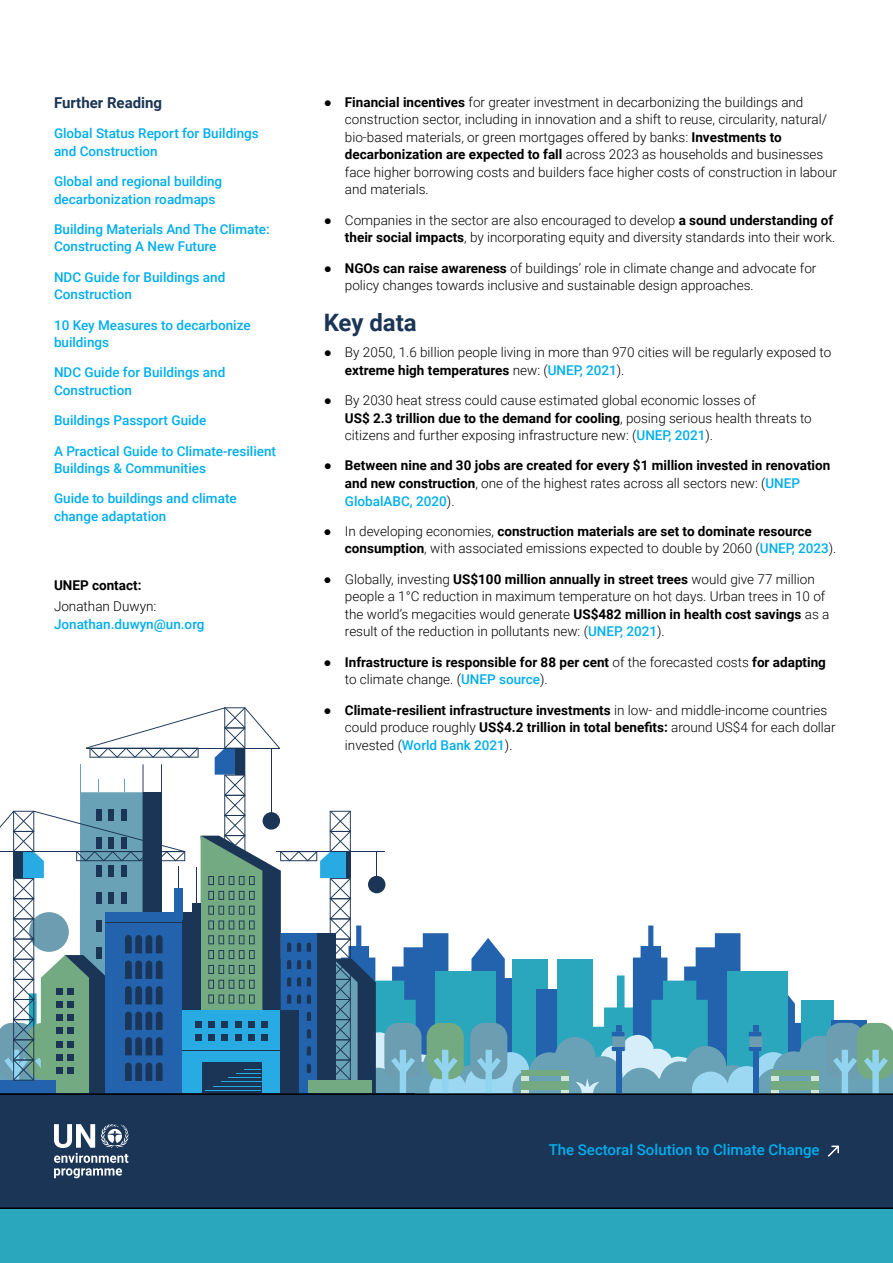
<style>
.page{position:relative;width:893px;height:1263px;background:#fff}
.page>*{position:absolute;margin:0;border:0;box-sizing:border-box;transform-origin:0 0}
.t1{font:700 24px "Roboto";color:#1b3556}
.t2{font:500 15px "Roboto";color:#00aeef}
.t3{font:700 15px "Roboto";color:#1b3556}
.t4{font:300 13.5px/17.5px "Roboto";color:#000}
.t5{font:500 13.5px/17.5px "Roboto";color:#00aeef}
.t6{font:700 13.5px/17.5px "Roboto";color:#000}
.s1{font-family:"Arial";font-weight:400}
.s2{font-weight:700}
.s3{font-weight:500;color:#00aeef}
.s4{font-weight:300}
</style>
<div class="page">
<div style="left:0;top:1094px;width:893px;height:169px;background:#2aa7bc"></div>
<div style="left:0;top:1178px;width:893px;height:31px;background:#1b3556"></div>
<svg style="left:0;top:707px;width:893px;height:471px"></svg>
<p class="t3" style="left:54px;top:92px;width:110px">Further Reading</p>
<p class="t5" style="left:54px;top:124px;width:206px">Global Status Report for Buildings and Construction</p>
<p class="t5" style="left:54px;top:172px;width:170px">Global and regional building decarbonization roadmaps</p>
<p class="t5" style="left:54px;top:220px;width:217px">Building Materials And The Climate:<br>Constructing A New Future</p>
<p class="t5" style="left:54px;top:268px;width:173px">NDC Guide for Buildings and<br>Construction</p>
<p class="t5" style="left:54px;top:315px;width:198px">10 Key Measures to decarbonize buildings</p>
<p class="t5" style="left:54px;top:363px;width:173px">NDC Guide for Buildings and<br>Construction</p>
<p class="t5" style="left:54px;top:411px;width:154px">Buildings Passport Guide</p>
<p class="t5" style="left:54px;top:441px;width:224px">A Practical Guide to Climate-resilient<br>Buildings &amp; Communities</p>
<p class="t5" style="left:54px;top:489px;width:184px">Guide to buildings and climate change adaptation</p>
<p class="t6" style="left:54px;top:575px;width:89px">UNEP contact:</p>
<p class="t4" style="left:54px;top:597px;width:104px">Jonathan Duwyn:</p>
<p class="t5" style="left:54px;top:615px;width:152px">Jonathan.duwyn@un.org</p>
<p class="t4" style="left:345px;top:93px;width:493px;text-indent:-21px"><span class="s1">●</span> <span class="s2">Financial incentives</span> for greater investment in decarbonizing the buildings and construction sector, including in innovation and a shift to reuse, circularity, natural/ bio-based materials, or green mortgages offered by banks: <span class="s2">Investments to decarbonization are expected to fall</span> across 2023 as households and businesses face higher borrowing costs and builders face higher costs of construction in labour and materials.</p>
<p class="t4" style="left:324px;top:211px;width:513px;text-align:right"><span class="s1">●</span> Companies in the sector are also encouraged to develop <span class="s2">a sound understanding of their social impacts</span>, by incorporating equity and diversity standards into their work.</p>
<p class="t4" style="left:345px;top:259px;width:473px;text-indent:-21px"><span class="s1">●</span> <span class="s2">NGOs can raise awareness</span> of buildings’ role in climate change and advocate for policy changes towards inclusive and sustainable design approaches.</p>
<h1 class="t1" style="left:324px;top:306px;width:95px">Key data</h1>
<p class="t4" style="left:345px;top:343px;width:488px;text-indent:-21px"><span class="s1">●</span> By 2050, 1.6 billion people living in more than 970 cities will be regularly exposed to <span class="s2">extreme high temperatures</span> new: (<span class="s3">UNEP, 2021</span>).</p>
<p class="t4" style="left:345px;top:391px;width:468px;text-indent:-21px"><span class="s1">●</span> By 2030 heat stress could cause estimated global economic losses of<br><span class="s2">US$ 2.3 trillion due to the demand for cooling</span>, posing serious health threats to citizens and further exposing infrastructure new: (<span class="s3">UNEP, 2021</span>).</p>
<p class="t6" style="left:345px;top:456px;width:487px;text-indent:-21px"><span class="s1">●</span> Between nine and 30 jobs are created for every $1 million invested in renovation and new construction<span class="s4">, one of the highest rates across all sectors new: (</span><span class="s3">UNEP<br>GlobalABC, 2020</span><span class="s4">).</span></p>
<p class="t4" style="left:345px;top:522px;width:493px;text-indent:-21px"><span class="s1">●</span> In developing economies, <span class="s2">construction materials are set to dominate resource consumption</span>, with associated emissions expected to double by 2060 (<span class="s3">UNEP, 2023</span>).</p>
<p class="t4" style="left:345px;top:570px;width:486px;text-indent:-21px"><span class="s1">●</span> Globally, investing <span class="s2">US$100 million annually in street trees</span> would give 77 million people a 1°C reduction in maximum temperature on hot days. Urban trees in 10 of the world’s megacities would generate <span class="s2">US$482 million in health cost savings</span> as a result of the reduction in pollutants new: (<span class="s3">UNEP, 2021</span>).</p>
<p class="t6" style="left:345px;top:653px;width:483px;text-indent:-21px"><span class="s1">●</span> Infrastructure is responsible for 88 per cent <span class="s4">of the forecasted costs</span> for adapting <span class="s4">to climate change. (</span><span class="s3">UNEP source</span><span class="s4">).</span></p>
<p class="t4" style="left:345px;top:700px;width:492px;text-indent:-21px"><span class="s1">●</span> <span class="s2">Climate-resilient infrastructure investments</span> in low- and middle-income countries could produce roughly <span class="s2">US$4.2 trillion in total benefits:</span> around US$4 for each dollar invested (<span class="s3">World Bank 2021</span>).</p>
<p class="t2" style="left:549px;top:1139px;width:272px">The Sectoral Solution to Climate Change</p>
</div>
